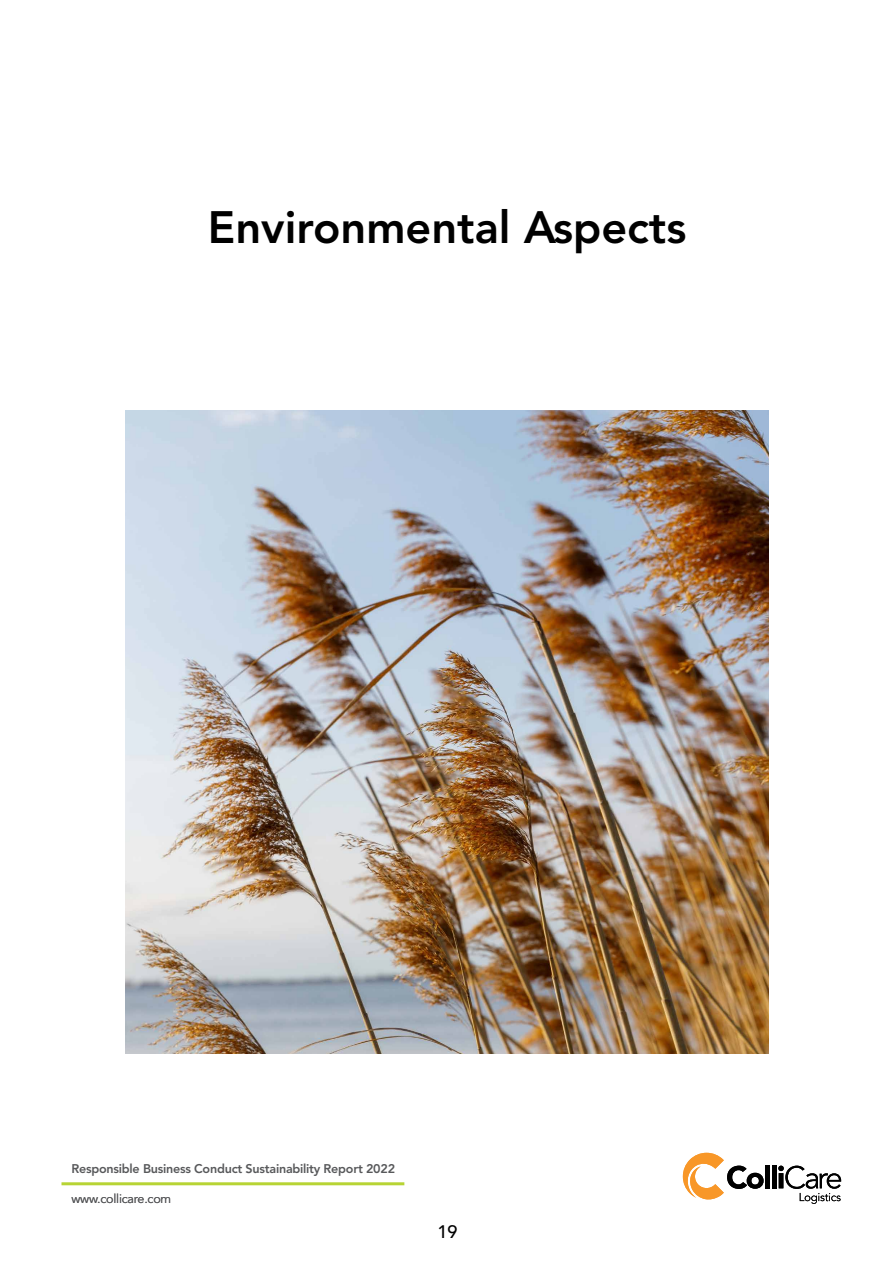
<style>
.page{position:relative;width:893px;height:1263px;background:#fff}
.page>*{position:absolute;margin:0;border:0;box-sizing:border-box;transform-origin:0 0}
.t1{font:800 45px "Avenir LT Pro";color:#000}
.t2{font:500 18px "Avenir LT Pro";color:#000}
.t3{font:800 12.6px "Avenir LT Pro";letter-spacing:-.02em;color:#58595b}
.t4{font:12.6px "Avenir LT Pro";letter-spacing:-.02em;color:#58595b}
</style>
<div class="page">
<div style="left:765px;top:1165px;width:5px;height:23px;background:#000"></div>
<hr style="left:772px;top:1165px;width:4px;height:23px;background:#000">
<svg style="left:683px;top:1153px;width:81px;height:47px"></svg>
<svg style="left:778px;top:1166px;width:63px;height:38px"></svg>
<hr style="left:62px;top:1182px;width:342px;height:3px;background:#b7d434">
<img style="left:126px;top:411px;width:642px;height:642px">
<h1 class="t1" style="left:208px;top:201px;width:480px">Environmental Aspects</h1>
<p class="t3" style="left:72px;top:1161px;width:325px">Responsible Business Conduct Sustainability Report 2022</p>
<p class="t4" style="left:72px;top:1191px;width:101px">www.collicare.com</p>
<h2 class="t2" style="left:438px;top:1221px;width:22px">19</h2>
</div>
